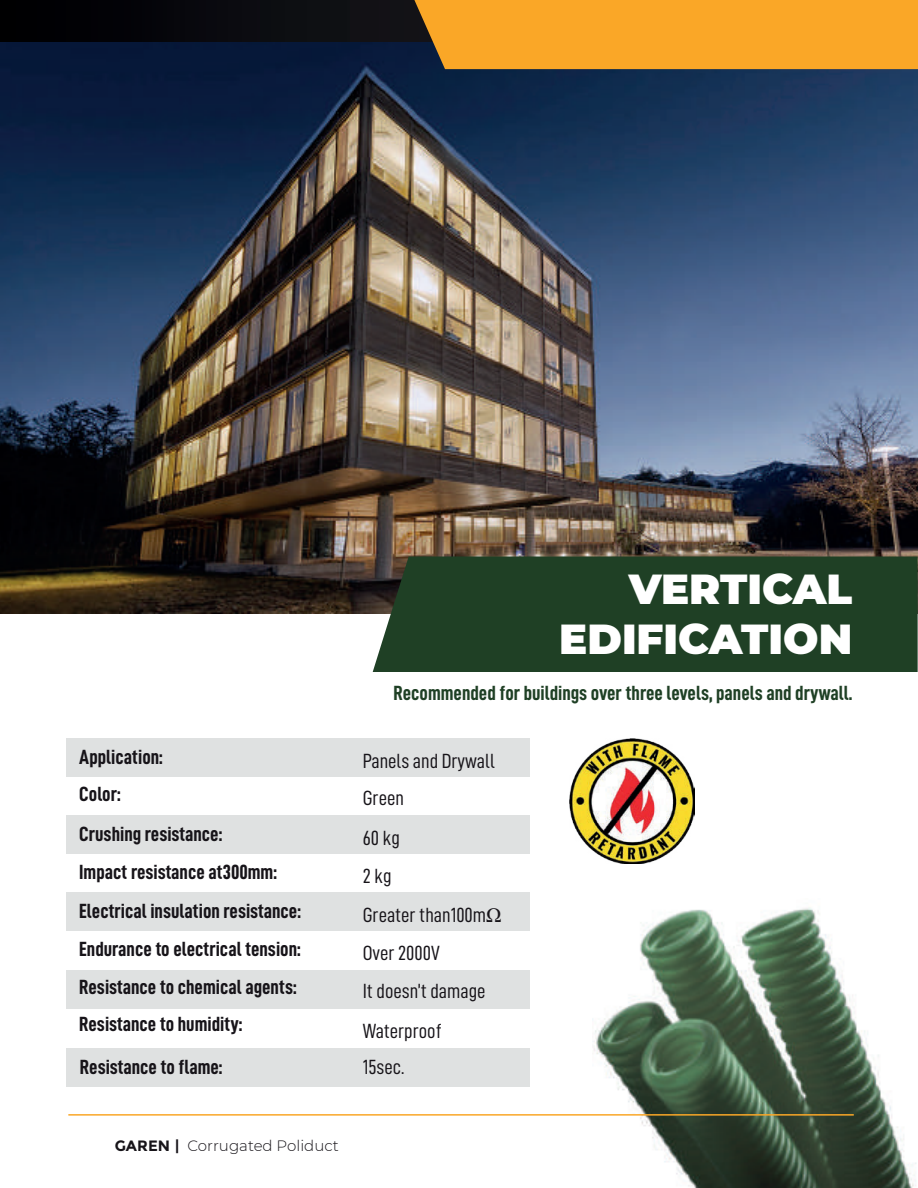
<style>
.page{position:relative;width:918px;height:1188px;background:#fff}
.page>*{position:absolute;margin:0;border:0;box-sizing:border-box;transform-origin:0 0}
.t1{font:900 41.85px/50.2px "Montserrat";color:#fff;text-align:right}
.t2{font:20.55px/38.1px "D DIN Condensed Bold";color:#171419}
.t3{font:20.55px/38.7px "D DIN Condensed";color:#171419}
.t4{font:20.55px "D DIN Condensed Bold";color:#1f4025}
.t5{font:300 15px "Montserrat";color:#171419}
.s1{font-family:"Times New Roman"}
.s2{font-weight:700}
</style>
<div class="page">
<div style="left:66px;top:1048px;width:464px;height:39px;background:#dfe1e1"></div>
<div style="left:66px;top:738px;width:464px;height:38px;background:#dfe1e1"></div>
<div style="left:66px;top:815px;width:464px;height:39px;background:#dfe1e1"></div>
<div style="left:66px;top:893px;width:464px;height:38px;background:#dfe1e1"></div>
<div style="left:66px;top:970px;width:464px;height:39px;background:#dfe1e1"></div>
<img style="left:592px;top:907px;width:324px;height:281px">
<img style="left:0;top:2px;width:918px;height:612px">
<div style="left:1px;top:0;width:917px;height:41px;background:linear-gradient(to bottom,#08090d,#08090d)"></div>
<div style="left:414px;top:0;width:504px;height:69px;background:#faa727"></div>
<hr style="left:68px;top:1114px;width:786px;height:2px;background:#faa727">
<div style="left:373px;top:556px;width:545px;height:116px;background:#1f4025"></div>
<img style="left:570px;top:739px;width:124px;height:124px">
<p class="t2" style="left:79px;top:738px;width:85px;line-height:36.9px">Application:<br>Color:</p>
<p class="t2" style="left:79px;top:814px;width:223px">Crushing resistance:<br>Impact resistance at300mm:<br>Electrical insulation resistance:<br>Endurance to electrical tension:<br>Resistance to chemical agents:<br>Resistance to humidity:</p>
<p class="t2" style="left:80px;top:1047px;width:144px">Resistance to flame:</p>
<h1 class="t1" style="left:559px;top:561px;width:295px">VERTICAL<br>EDIFICATION</h1>
<p class="t4" style="left:393px;top:681px;width:460px">Recommended for buildings over three levels, panels and drywall.</p>
<p class="t3" style="left:363px;top:742px;width:134px;line-height:36.9px">Panels and Drywall<br>Green</p>
<p class="t3" style="left:363px;top:818px;width:140px">60 kg<br>2 kg<br>Greater than100m<span class="s1">Ω<br></span>Over 2000V<br>It doesn’t damage<br>Waterproof</p>
<p class="t3" style="left:363px;top:1047px;width:43px">15sec.</p>
<p class="t5" style="left:115px;top:1136px;width:226px"><span class="s2">GAREN |</span> Corrugated Poliduct</p>
</div>
